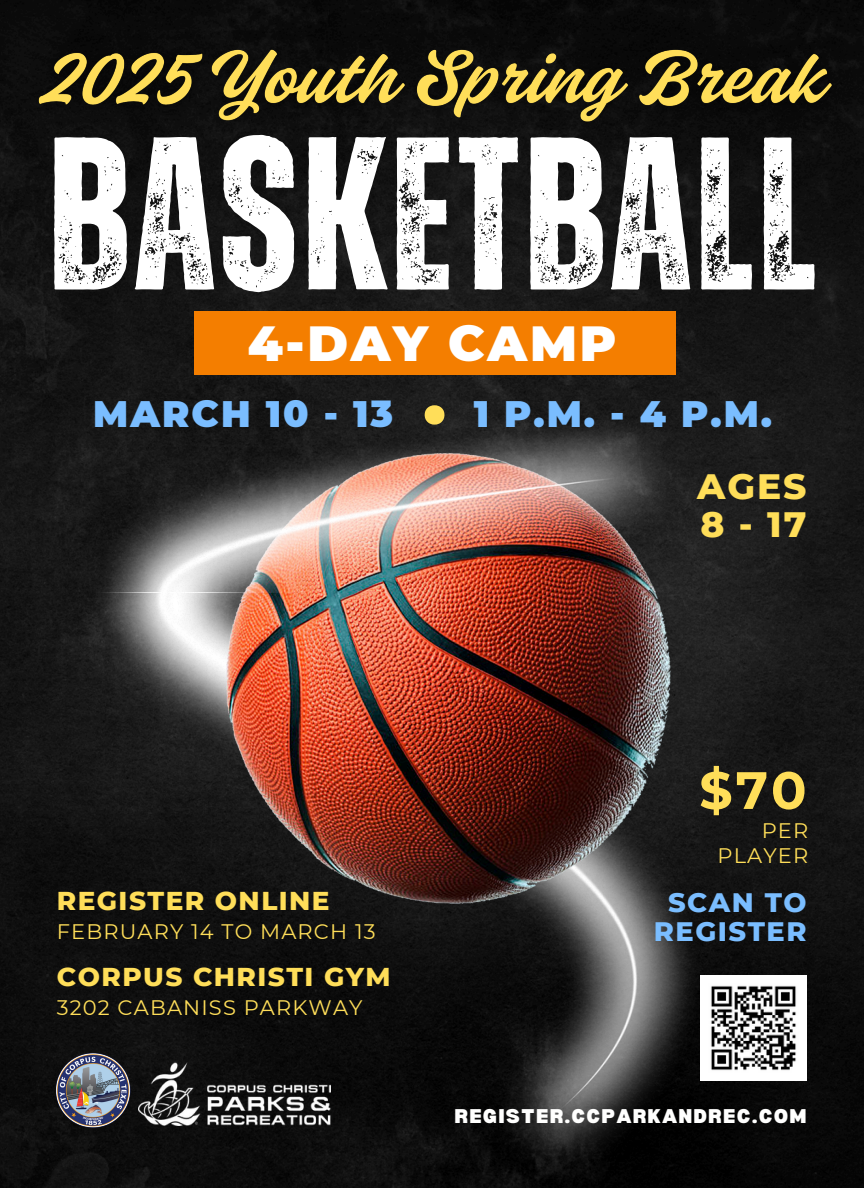
<style>
.page{position:relative;width:864px;height:1188px;background:#fff}
.page>*{position:absolute;margin:0;border:0;box-sizing:border-box;transform-origin:0 0}
.t1{font:700 217.5px "Zuume Rough";letter-spacing:.02em;color:#fff}
.t2{font:900 75px "Montserrat";color:#ffde59}
.t3{font:700 52.5px "Montserrat";color:#ffde59}
.t4{font:900 49.2px "Montserrat";letter-spacing:.055em;color:#fff}
.t5{font:900 36.9px "Montserrat";letter-spacing:.055em;color:#7abdff}
.t6{font:800 36px/38.2px "Montserrat";letter-spacing:.055em;color:#ffde59}
.t7{font:800 27.3px/29.2px "Montserrat";letter-spacing:.055em;color:#7abdff;text-align:center}
.t8{font:800 26.4px "Montserrat";letter-spacing:.055em;color:#ffde59}
.t9{font:21px "Montserrat";letter-spacing:.055em;color:#ffde59}
.t10{font:900 19.5px "Bernoru";letter-spacing:.06em;color:#fffffe}
</style>
<div class="page">
<img style="left:0;top:0;width:864px;height:1188px">
<img style="left:75px;top:415px;width:636px;height:757px">
<img style="left:226px;top:453px;width:445px;height:450px">
<img style="left:432px;top:1081px;width:288px;height:80px">
<img style="left:57px;top:1052px;width:74px;height:77px">
<img style="left:138px;top:1063px;width:193px;height:63px">
<div style="left:194px;top:311px;width:481px;height:63px;background:#f47e00"></div>
<img style="left:4px;top:19px;width:860px;height:140px">
<img style="left:701px;top:975px;width:106px;height:106px">
<p class="t1" style="left:48px;top:116px;width:770px">BASKETBALL</p>
<h4 class="t4" style="left:248px;top:313px;width:370px">4-DAY CAMP</h4>
<h3 class="t5" style="left:93px;top:392px;width:301px">MARCH 10 - 13</h3>
<h3 class="t5" style="left:474px;top:392px;width:300px">1 P.M. - 4 P.M.</h3>
<h5 class="t2" style="left:423px;top:351px;width:24px">.</h5>
<h1 class="t6" style="left:697px;top:467px;width:111px">AGES<br>8-17</h1>
<p class="t8" style="left:57px;top:884px;width:274px">REGISTER ONLINE</p>
<p class="t9" style="left:57px;top:919px;width:320px">FEBRUARY 14 TO MARCH 13</p>
<p class="t8" style="left:57px;top:960px;width:335px">CORPUS CHRISTI GYM</p>
<p class="t9" style="left:57px;top:995px;width:307px">3202 CABANISS PARKWAY</p>
<p class="t3" style="left:699px;top:758px;width:109px">$70</p>
<h4 class="t9" style="left:762px;top:818px;width:48px">PER</h4>
<p class="t9" style="left:718px;top:843px;width:92px">PLAYER</p>
<p class="t7" style="left:654px;top:887px;width:154px">SCAN TO<br>REGISTER</p>
<p class="t10" style="left:454px;top:1105px;width:354px">REGISTER.CCPARKANDREC.COM</p>
</div>
